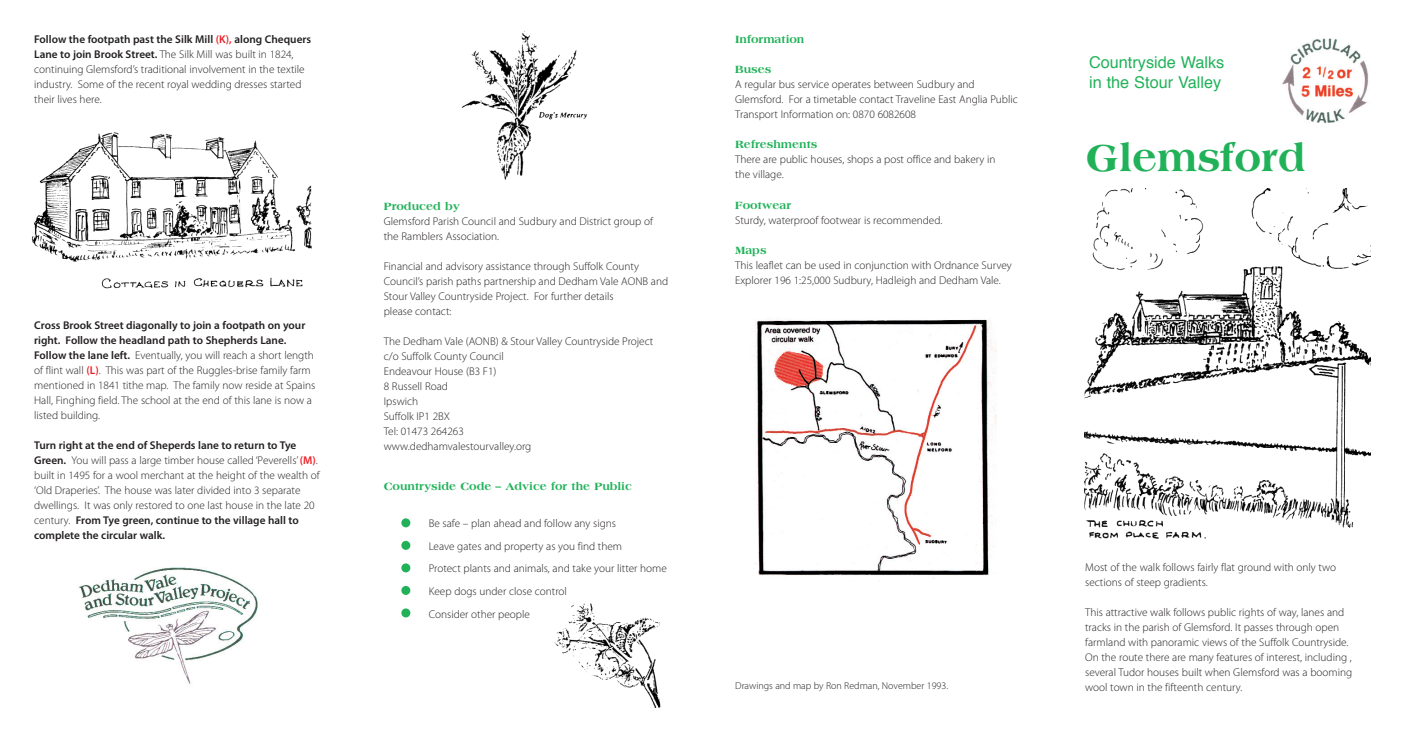
<style>
.page{position:relative;width:1404px;height:745px;background:#fff}
.page>*{position:absolute;margin:0;border:0;box-sizing:border-box;transform-origin:0 0}
.t1{font:800 40px "Americana";color:#21b259}
.t2{font:16.25px/19.5px "Helvetica";color:#21b259}
.t3{font:300 11.25px/15px "Myriad Pro";color:#231f20}
.t4{font:800 11.25px "Americana";color:#21b259}
.t5{font:300 10px "Myriad Pro";color:#231f20}
.s1{font-weight:600}
.s2{font-weight:600;color:#ee1e24}
.s3{font-family:"Americana";font-weight:800;color:#21b259}
</style>
<div class="page">
<img style="left:554px;top:603px;width:107px;height:105px">
<img style="left:1282px;top:38px;width:87px;height:86px">
<img style="left:1084px;top:188px;width:286px;height:351px">
<img style="left:79px;top:567px;width:179px;height:117px">
<img style="left:31px;top:132px;width:281px;height:157px">
<img style="left:461px;top:33px;width:126px;height:147px">
<div style="left:401px;top:518px;width:9px;height:9px;background:#21b259;border-radius:50%"></div>
<div style="left:401px;top:540px;width:9px;height:9px;background:#21b259;border-radius:50%"></div>
<div style="left:401px;top:563px;width:9px;height:9px;background:#21b259;border-radius:50%"></div>
<div style="left:401px;top:585px;width:9px;height:9px;background:#21b259;border-radius:50%"></div>
<div style="left:401px;top:608px;width:9px;height:9px;background:#21b259;border-radius:50%"></div>
<img style="left:755px;top:318px;width:241px;height:263px">
<p class="t3" style="left:34px;top:33px;width:278px"><span class="s1">Follow the footpath past the Silk Mill</span> <span class="s2">(K),</span> <span class="s1">along Chequers Lane to join Brook Street.</span> The Silk Mill was built in 1824, continuing Glemsford’s traditional involvement in the textile industry. Some of the recent royal wedding dresses started their lives here.</p>
<p class="t3" style="left:34px;top:318px;width:282px"><span class="s1">Cross Brook Street diagonally to join a footpath on your right. Follow the headland path to Shepherds Lane.<br>Follow the lane left.</span> Eventually, you will reach a short length of flint wall <span class="s2">(L)</span>. This was part of the Ruggles-brise family farm mentioned in 1841 tithe map. The family now reside at Spains Hall, Finghing field. The school at the end of this lane is now a listed building.</p>
<p class="t3" style="left:34px;top:438px;width:287px"><span class="s1">Turn right at the end of Sheperds lane to return to Tye Green.</span> You will pass a large timber house called ‘Peverells’<span class="s2">(M)</span>. built in 1495 for a wool merchant at the height of the wealth of ‘Old Draperies’. The house was later divided into 3 separate dwellings. It was only restored to one last house in the late 20 century. <span class="s1">From Tye green, continue to the village hall to complete the circular walk.</span></p>
<p class="t3" style="left:384px;top:199px;width:271px"><span class="s3">Produced by<br></span>Glemsford Parish Council and Sudbury and District group of the Ramblers Association.</p>
<p class="t3" style="left:384px;top:259px;width:286px">Financial and advisory assistance through Suffolk County Council’s parish paths partnership and Dedham Vale AONB and Stour Valley Countryside Project. For further details<br>please contact:</p>
<p class="t3" style="left:384px;top:334px;width:271px">The Dedham Vale (AONB) &amp; Stour Valley Countryside Project c/o Suffolk County Council<br>Endeavour House (B3 F1)<br>8 Russell Road<br>Ipswich<br>Suffolk IP1 2BX<br>Tel: 01473 264263<br>www.dedhamvalestourvalley.org</p>
<p class="t4" style="left:384px;top:481px;width:249px">Countryside Code – Advice for the Public</p>
<p class="t3" style="left:429px;top:513px;width:240px;line-height:22.5px">Be safe – plan ahead and follow any signs<br>Leave gates and property as you find them<br>Protect plants and animals, and take your litter home Keep dogs under close control<br>Consider other people</p>
<p class="t4" style="left:735px;top:35px;width:71px">Information</p>
<p class="t3" style="left:735px;top:63px;width:284px"><span class="s3">Buses<br></span>A regular bus service operates between Sudbury and Glemsford. For a timetable contact Traveline East Anglia Public Transport Information on: 0870 6082608</p>
<p class="t3" style="left:735px;top:138px;width:262px"><span class="s3">Refreshments<br></span>There are public houses, shops a post office and bakery in the village.</p>
<p class="t3" style="left:735px;top:198px;width:209px"><span class="s3">Footwear<br></span>Sturdy, waterproof footwear is recommended.</p>
<p class="t3" style="left:735px;top:243px;width:278px"><span class="s3">Maps<br></span>This leaflet can be used in conjunction with Ordnance Survey<br>Explorer 196 1:25,000 Sudbury, Hadleigh and Dedham Vale.</p>
<p class="t2" style="left:1088px;top:54px;width:137px">Countryside Walks in the Stour Valley</p>
<p class="t1" style="left:1086px;top:142px;width:221px">Glemsford</p>
<p class="t5" style="left:735px;top:681px;width:214px">Drawings and map by Ron Redman, November 1993.</p>
<p class="t3" style="left:1085px;top:560px;width:252px">Most of the walk follows fairly flat ground with only two sections of steep gradients.</p>
<p class="t3" style="left:1085px;top:605px;width:268px">This attractive walk follows public rights of way, lanes and tracks in the parish of Glemsford. It passes through open farmland with panoramic views of the Suffolk Countryside.<br>On the route there are many features of interest, including , several Tudor houses built when Glemsford was a booming wool town in the fifteenth century.</p>
</div>
